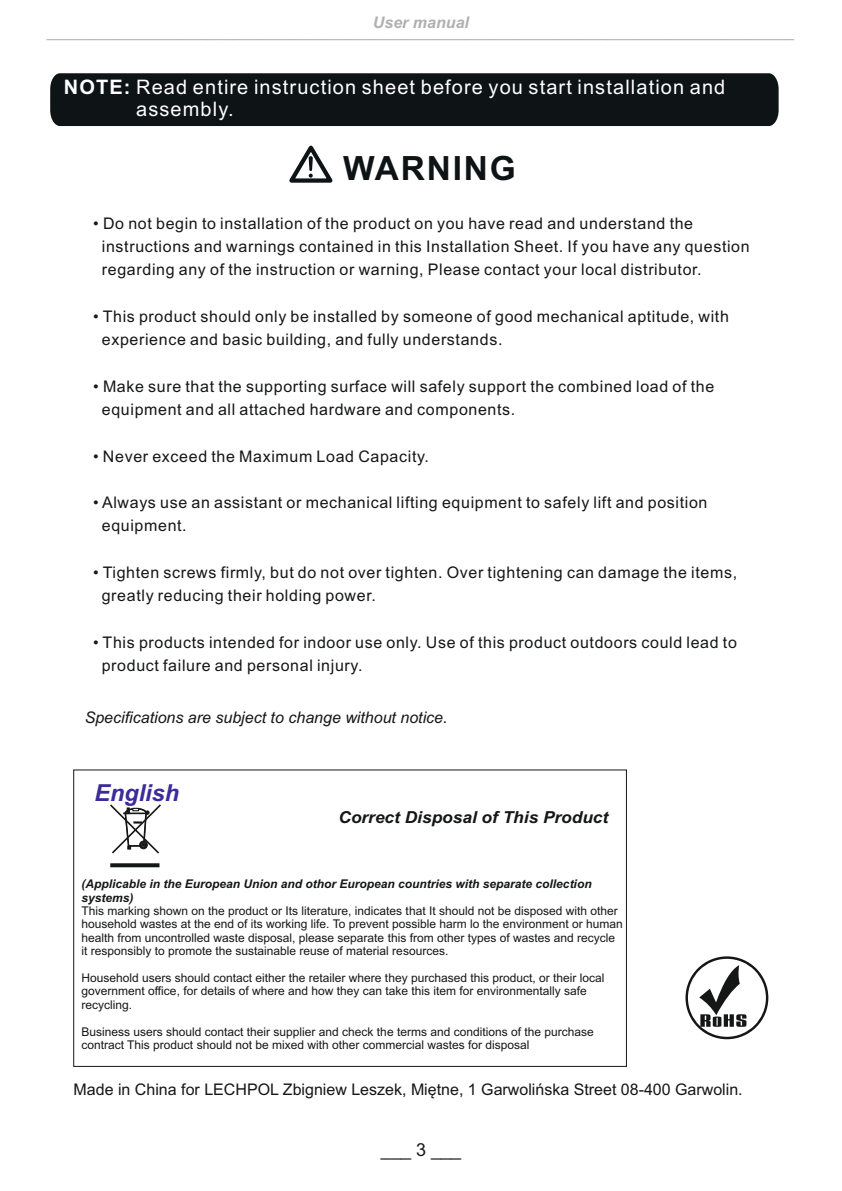
<style>
.page{position:relative;width:842px;height:1191px;background:#fff}
.page>*{position:absolute;margin:0;border:0;box-sizing:border-box;transform-origin:0 0}
.t1{font:700 33.4px "Arial";letter-spacing:.055em;color:#0e1316}
.t2{font:italic 700 23.4px "Arial";color:#3c2b99}
.t3{font:20px/22.4px "Arial";letter-spacing:.055em;color:#fff}
.t4{font:18px "Arial";color:#151616}
.t5{font:italic 700 16.6px "Arial";color:#151616;scale:1.05 1}
.t6{font:16px/23.2px "Arial";letter-spacing:.04em;color:#151616}
.t7{font:16px "Arial";color:#afb0b0}
.t8{font:16px "Arial";color:#151616}
.t9{font:italic 16px "Arial";color:#151616}
.t10{font:italic 700 16px "Arial";color:#afb0b0}
.t11{font:12px/13.4px "Arial";color:#151616}
.t12{font:italic 700 12px/13.4px "Arial";color:#151616}
.s1{font-weight:700}
</style>
<div class="page">
<div style="left:50px;top:73px;width:729px;height:53px;background:#0e1316"></div>
<svg style="left:289px;top:145px;width:44px;height:38px"></svg>
<div style="left:73px;top:769px;width:554px;height:297px;border:1px solid #151616"></div>
<svg style="left:110px;top:804px;width:51px;height:50px"></svg>
<svg style="left:110px;top:863px;width:49px;height:4px"></svg>
<svg style="left:685px;top:956px;width:83px;height:83px"></svg>
<p class="t10" style="left:373px;top:17px;width:98px">User manual</p>
<p class="t7" style="left:47px;top:26px;width:749px">____________________________________________________________________________________</p>
<p class="t3" style="left:136px;top:77px;width:591px;text-indent:-72px"><span class="s1">NOTE:</span> Read entire instruction sheet before you start installation and assembly.</p>
<h1 class="t1" style="left:343px;top:155px;width:174px">WARNING</h1>
<p class="t6" style="left:102px;top:213px;width:649px;text-indent:-9px">• Do not begin to installation of the product on you have read and understand the instructions and warnings contained in this Installation Sheet. If you have any question regarding any of the instruction or warning, Please contact your local distributor.</p>
<p class="t6" style="left:102px;top:306px;width:628px;text-indent:-9px">• This product should only be installed by someone of good mechanical aptitude, with experience and basic building, and fully understands.</p>
<p class="t6" style="left:102px;top:376px;width:614px;text-indent:-9px">• Make sure that the supporting surface will safely support the combined load of the equipment and all attached hardware and components.</p>
<p class="t6" style="left:93px;top:446px;width:337px">• Never exceed the Maximum Load Capacity.</p>
<p class="t6" style="left:102px;top:492px;width:607px;text-indent:-9px">• Always use an assistant or mechanical lifting equipment to safely lift and position equipment.</p>
<p class="t6" style="left:102px;top:562px;width:637px;text-indent:-9px">• Tighten screws firmly, but do not over tighten. Over tightening can damage the items, greatly reducing their holding power.</p>
<p class="t6" style="left:102px;top:632px;width:637px;text-indent:-9px">• This products intended for indoor use only. Use of this product outdoors could lead to product failure and personal injury.</p>
<p class="t9" style="left:85px;top:711px;width:364px">Specifications are subject to change without notice.</p>
<h2 class="t2" style="left:95px;top:784px;width:86px">English</h2>
<p class="t5" style="left:339px;top:811px;width:258px">Correct Disposal of This Product</p>
<p class="t12" style="left:81px;top:878px;width:512px">(Applicable in the European Union and othor European countries with separate collection systems)</p>
<p class="t11" style="left:81px;top:905px;width:543px">This marking shown on the product or Its literature, indicates that It should not be disposed with other household wastes at the end of its working life. To prevent possible harm lo the environment or human health from uncontrolled waste disposal, please separate this from other types of wastes and recycle it responsibly to promote the sustainable reuse of material resources.</p>
<p class="t11" style="left:81px;top:972px;width:524px">Household users should contact either the retailer where they purchased this product, or their local government office, for details of where and how they can take this item for environmentally safe recycling.</p>
<p class="t11" style="left:81px;top:1025px;width:514px">Business users should contact their supplier and check the terms and conditions of the purchase contract This product should not be mixed with other commercial wastes for disposal</p>
<p class="t8" style="left:74px;top:1083px;width:671px">Made in China for LECHPOL Zbigniew Leszek, Miętne, 1 Garwolińska Street 08-400 Garwolin.</p>
<p class="t4" style="left:381px;top:1142px;width:82px">___ 3 ___</p>
</div>
